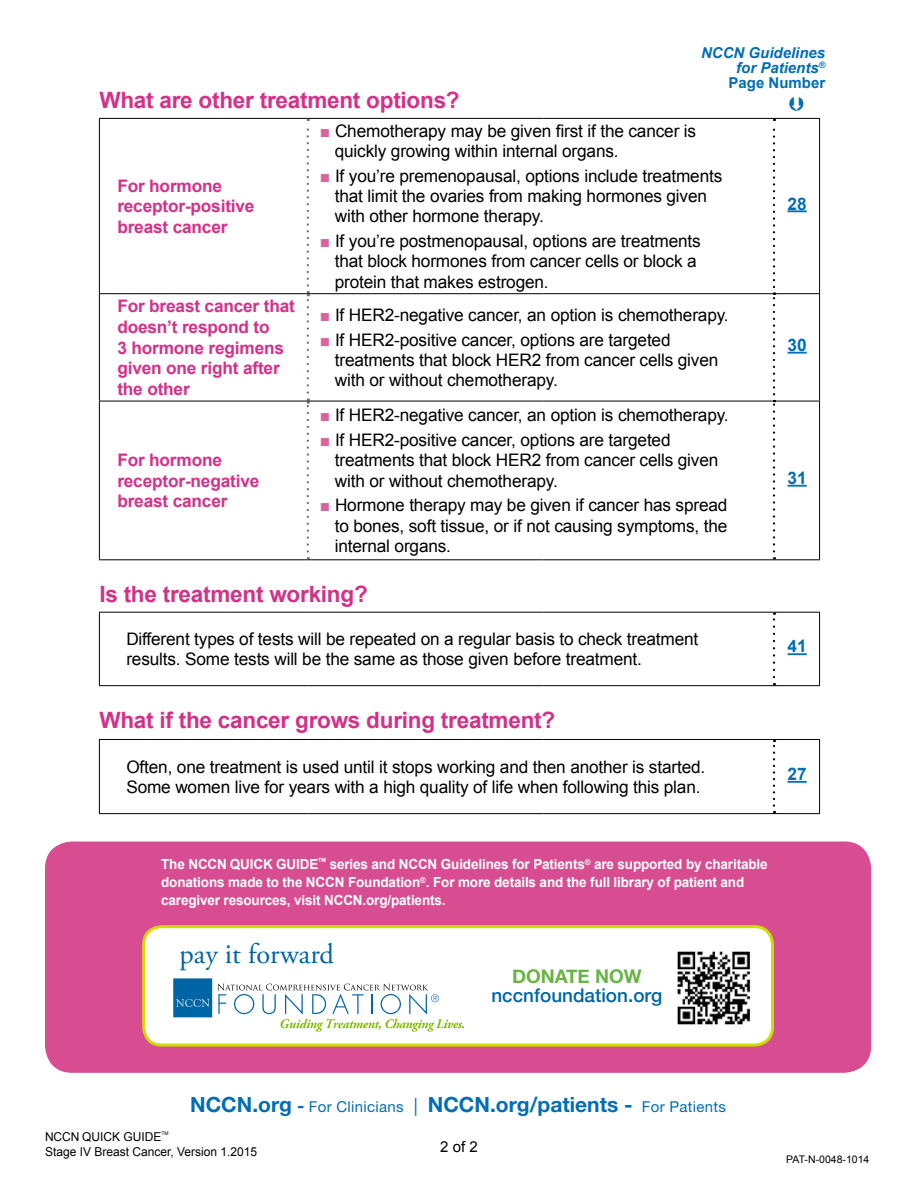
<style>
.page{position:relative;width:918px;height:1188px;background:#fff}
.page>*{position:absolute;margin:0;border:0;box-sizing:border-box;transform-origin:0 0}
.t1{font:28.5px "Adobe Garamond Pro";color:#0065a4}
.t2{font:700 22.5px "Arial";letter-spacing:-.01em;color:#d53088}
.t3{font:700 21px "Helvetica Neue LT Std";color:#006db6}
.t4{font:500 18.9px "Helvetica Neue";color:#0065a4}
.t5{font:700 18.9px "Helvetica Neue";color:#69b445}
.t6{font:17.25px/20.2px "Arial";letter-spacing:-.01em;color:#000}
.t7{font:700 17.25px/20.7px "Arial";letter-spacing:-.01em;color:#d53088}
.t8{font:700 17.25px "Arial";color:#006db6}
.t9{font:italic 700 15px/15px "Arial";color:#006db6;text-align:right}
.t10{font:15px "Arial";color:#000}
.t11{font:700 13.95px/18px "Arial";letter-spacing:-.01em;color:#fff}
.t12{font:12.3px "Arial";color:#000}
.t13{font:10.5px "Arial";color:#000}
.t14{font:700 5.7px "Arial";color:#fff}
.t15{font:4.95px "Arial";color:#000}
.s1{font-style:normal}
.s2{color:#db639c}
.s3{font-size:18px}
.s4{font-weight:400;font-size:15px}
.s5{font-weight:400;font-size:18px}
</style>
<div class="page">
<svg style="left:99px;top:117px;width:721px;height:696px"></svg>
<div style="left:774px;top:686px;width:46px;height:24px;background:#fff"></div>
<hr style="left:773px;top:120px;width:2px;height:174px;background:#fff">
<hr style="left:773px;top:294px;width:2px;height:107px;background:#fff">
<hr style="left:773px;top:401px;width:2px;height:157px;background:#fff">
<hr style="left:773px;top:614px;width:2px;height:70px;background:#fff">
<svg style="left:307px;top:119px;width:2px;height:440px"></svg>
<hr style="left:99px;top:118px;width:209px;height:1px;background:#000">
<hr style="left:99px;top:119px;width:1px;height:174px;background:#000">
<hr style="left:308px;top:118px;width:236px;height:1px;background:#000">
<hr style="left:544px;top:118px;width:230px;height:1px;background:#000">
<hr style="left:774px;top:118px;width:46px;height:1px;background:#000">
<hr style="left:819px;top:119px;width:1px;height:174px;background:#000">
<hr style="left:99px;top:293px;width:209px;height:1px;background:#000">
<hr style="left:99px;top:294px;width:1px;height:107px;background:#000">
<hr style="left:308px;top:293px;width:236px;height:1px;background:#000">
<hr style="left:544px;top:293px;width:229px;height:1px;background:#000">
<hr style="left:775px;top:293px;width:45px;height:1px;background:#000">
<hr style="left:819px;top:294px;width:1px;height:107px;background:#000">
<hr style="left:99px;top:401px;width:209px;height:1px;background:#000">
<hr style="left:99px;top:401px;width:1px;height:158px;background:#000">
<hr style="left:308px;top:401px;width:236px;height:1px;background:#000">
<hr style="left:544px;top:401px;width:229px;height:1px;background:#000">
<hr style="left:775px;top:401px;width:45px;height:1px;background:#000">
<hr style="left:819px;top:401px;width:1px;height:158px;background:#000">
<hr style="left:99px;top:559px;width:209px;height:1px;background:#000">
<hr style="left:308px;top:559px;width:236px;height:1px;background:#000">
<hr style="left:544px;top:559px;width:230px;height:1px;background:#000">
<hr style="left:774px;top:559px;width:46px;height:1px;background:#000">
<hr style="left:774px;top:612px;width:46px;height:1px;background:#000">
<hr style="left:819px;top:613px;width:1px;height:72px;background:#000">
<hr style="left:774px;top:685px;width:46px;height:1px;background:#000">
<hr style="left:99px;top:739px;width:209px;height:1px;background:#000">
<hr style="left:99px;top:740px;width:1px;height:73px;background:#000">
<hr style="left:308px;top:739px;width:236px;height:1px;background:#000">
<hr style="left:544px;top:739px;width:230px;height:1px;background:#000">
<hr style="left:774px;top:739px;width:46px;height:1px;background:#000">
<hr style="left:819px;top:740px;width:1px;height:73px;background:#000">
<hr style="left:99px;top:813px;width:209px;height:1px;background:#000">
<hr style="left:308px;top:813px;width:236px;height:1px;background:#000">
<hr style="left:544px;top:813px;width:230px;height:1px;background:#000">
<hr style="left:774px;top:813px;width:46px;height:1px;background:#000">
<svg style="left:773px;top:119px;width:2px;height:168px"></svg>
<svg style="left:773px;top:293px;width:2px;height:101px"></svg>
<svg style="left:773px;top:400px;width:2px;height:151px"></svg>
<svg style="left:773px;top:740px;width:2px;height:73px"></svg>
<hr style="left:99px;top:612px;width:209px;height:1px;background:#000">
<hr style="left:99px;top:613px;width:1px;height:72px;background:#000">
<hr style="left:308px;top:612px;width:236px;height:1px;background:#000">
<hr style="left:544px;top:612px;width:230px;height:1px;background:#000">
<hr style="left:99px;top:685px;width:209px;height:1px;background:#000">
<hr style="left:308px;top:685px;width:236px;height:1px;background:#000">
<hr style="left:544px;top:685px;width:230px;height:1px;background:#000">
<svg style="left:773px;top:613px;width:2px;height:64px"></svg>
<svg style="left:788px;top:210px;width:19px;height:2px"></svg>
<svg style="left:788px;top:352px;width:19px;height:2px"></svg>
<svg style="left:788px;top:485px;width:19px;height:2px"></svg>
<svg style="left:788px;top:653px;width:19px;height:2px"></svg>
<svg style="left:788px;top:781px;width:19px;height:2px"></svg>
<div style="left:45px;top:842px;width:826px;height:231px;background:#d84d92;border-radius:27px"></div>
<div style="left:144px;top:927px;width:629px;height:118px;background:#fff;border-radius:18px"></div>
<div style="left:142px;top:925px;width:632px;height:122px;border:3px solid #cfde00;border-radius:18px"></div>
<div style="left:173px;top:978px;width:40px;height:40px;background:#0065a4"></div>
<svg style="left:176px;top:999px;width:33px;height:8px"></svg>
<svg style="left:218px;top:984px;width:246px;height:48px"></svg>
<img style="left:677px;top:951px;width:74px;height:74px">
<h2 class="t2" style="left:99px;top:85px;width:362px">What are other treatment options?</h2>
<p class="t9" style="left:701px;top:46px;width:126px">NCCN Guidelines for Patients<sup>®<br></sup><span class="s1">Page Number</span></p>
<p class="t7" style="left:117px;top:176px;width:139px">For hormone receptor-positive breast cancer</p>
<p class="t6" style="left:335px;top:121px;width:363px;text-indent:-15px"><span class="s2">■</span> Chemotherapy may be given first if the cancer is quickly growing within internal organs.</p>
<p class="t6" style="left:335px;top:166px;width:389px;text-indent:-15px"><span class="s2">■</span> If you’re premenopausal, options include treatments that limit the ovaries from making hormones given with other hormone therapy.</p>
<p class="t6" style="left:335px;top:231px;width:368px;text-indent:-15px"><span class="s2">■</span> If you’re postmenopausal, options are treatments that block hormones from cancer cells or block a protein that makes estrogen.</p>
<p class="t8" style="left:788px;top:192px;width:21px">28</p>
<p class="t7" style="left:117px;top:296px;width:179px">For breast cancer that doesn’t respond to<br>3 hormone regimens given one right after the other</p>
<p class="t6" style="left:320px;top:305px;width:410px"><span class="s2">■</span> If HER2-negative cancer, an option is chemotherapy.</p>
<p class="t6" style="left:335px;top:330px;width:385px;text-indent:-15px"><span class="s2">■</span> If HER2-positive cancer, options are targeted treatments that block HER2 from cancer cells given with or without chemotherapy.</p>
<p class="t8" style="left:788px;top:333px;width:21px">30</p>
<p class="t7" style="left:117px;top:450px;width:143px">For hormone receptor-negative breast cancer</p>
<p class="t6" style="left:320px;top:405px;width:410px"><span class="s2">■</span> If HER2-negative cancer, an option is chemotherapy.</p>
<p class="t6" style="left:335px;top:430px;width:385px;text-indent:-15px"><span class="s2">■</span> If HER2-positive cancer, options are targeted treatments that block HER2 from cancer cells given with or without chemotherapy.</p>
<p class="t6" style="left:335px;top:495px;width:394px;text-align:justify;text-indent:-15px"><span class="s2">■</span> Hormone therapy may be given if cancer has spread to bones, soft tissue, or if not causing symptoms, the internal organs.</p>
<p class="t8" style="left:788px;top:466px;width:21px">31</p>
<h2 class="t2" style="left:99px;top:579px;width:270px">Is the treatment working?</h2>
<p class="t6" style="left:126px;top:629px;width:574px">Different types of tests will be repeated on a regular basis to check treatment results. Some tests will be the same as those given before treatment.</p>
<p class="t8" style="left:788px;top:635px;width:21px">41</p>
<h2 class="t2" style="left:99px;top:705px;width:457px">What if the cancer grows during treatment?</h2>
<p class="t6" style="left:126px;top:757px;width:580px">Often, one treatment is used until it stops working and then another is started.<br>Some women live for years with a high quality of life when following this plan.</p>
<p class="t8" style="left:788px;top:762px;width:21px">27</p>
<p class="t11" style="left:161px;top:856px;width:159px">The NCCN Quick Guide</p>
<p class="t14" style="left:318px;top:856px;width:9px">tm</p>
<p class="t11" style="left:161px;top:856px;width:608px;text-indent:169px">series and NCCN Guidelines for Patients<sup>®</sup> are supported by charitable donations made to the NCCN Foundation<sup>®</sup>. For more details and the full library of patient and caregiver resources, visit NCCN.org/patients.</p>
<h1 class="t1" style="left:180px;top:936px;width:156px">pay it forward</h1>
<p class="t5" style="left:512px;top:962px;width:131px">DONATE NOW</p>
<p class="t4" style="left:491px;top:980px;width:173px">nccnfoundation.org</p>
<p class="t3" style="left:190px;top:1091px;width:537px">NCCN.org <span class="s3">-</span> <span class="s4">For Clinicians</span> <span class="s5">|</span> NCCN.org/patients - <span class="s4">For Patients</span></p>
<p class="t12" style="left:45px;top:1128px;width:118px">NCCN QUICK GUI DE</p>
<p class="t15" style="left:162px;top:1130px;width:9px">tm</p>
<p class="t12" style="left:45px;top:1143px;width:214px">Stage IV Breast Cancer, Version 1.2015</p>
<p class="t10" style="left:440px;top:1137px;width:39px">2 of 2</p>
<p class="t13" style="left:786px;top:1153px;width:85px">PAT-N-0048-1014</p>
</div>
